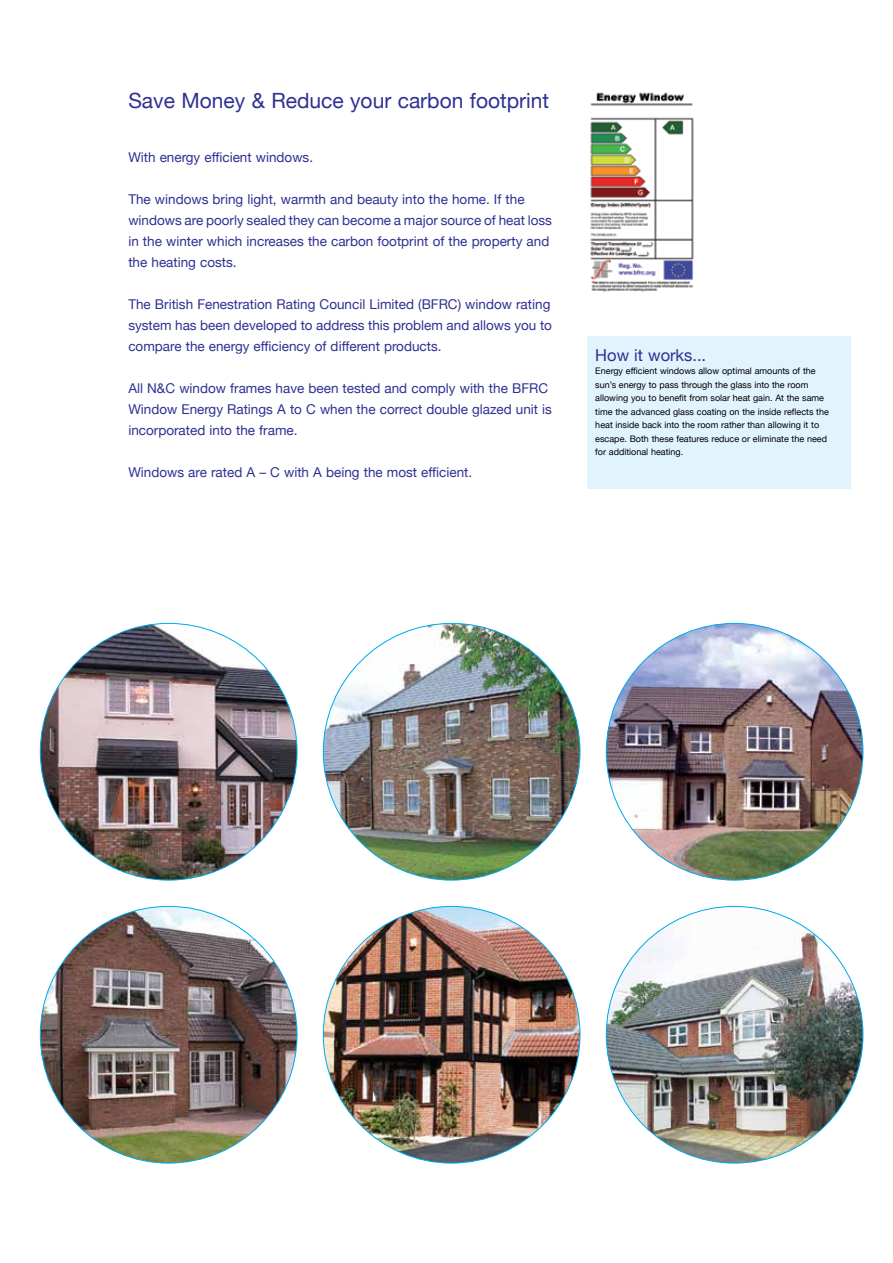
<style>
.page{position:relative;width:893px;height:1263px;background:#fff}
.page>*{position:absolute;margin:0;border:0;box-sizing:border-box;transform-origin:0 0}
.t1{font:21px "Helvetica Neue";color:#2e3092}
.t2{font:16.5px "Helvetica Neue";color:#2e3092}
.t3{font:13.5px/21px "Helvetica Neue";color:#2e3092}
.t4{font:9px/13.5px "Helvetica Neue";color:#000}
</style>
<div class="page">
<img style="left:590px;top:92px;width:104px;height:200px">
<div style="left:587px;top:336px;width:263px;height:152px;background:#e1f4fd"></div>
<img style="left:40px;top:623px;width:257px;height:257px;border-radius:128px">
<img style="left:323px;top:623px;width:257px;height:257px;border-radius:128px">
<img style="left:606px;top:623px;width:257px;height:257px;border-radius:128px">
<img style="left:40px;top:906px;width:257px;height:257px;border-radius:128px">
<img style="left:323px;top:906px;width:257px;height:257px;border-radius:128px">
<img style="left:606px;top:906px;width:257px;height:257px;border-radius:128px">
<h1 class="t1" style="left:128px;top:88px;width:422px">Save Money &amp; Reduce your carbon footprint</h1>
<p class="t3" style="left:128px;top:146px;width:186px">With energy efficient windows.</p>
<p class="t3" style="left:128px;top:188px;width:425px">The windows bring light, warmth and beauty into the home. If the windows are poorly sealed they can become a major source of heat loss in the winter which increases the carbon footprint of the property and the heating costs.</p>
<p class="t3" style="left:128px;top:293px;width:425px">The British Fenestration Rating Council Limited (BFRC) window rating system has been developed to address this problem and allows you to compare the energy efficiency of different products.</p>
<p class="t3" style="left:128px;top:377px;width:425px">All N&amp;C window frames have been tested and comply with the BFRC<br>Window Energy Ratings A to C when the correct double glazed unit is incorporated into the frame.</p>
<p class="t3" style="left:128px;top:461px;width:345px">Windows are rated A – C with A being the most efficient.</p>
<p class="t2" style="left:595px;top:345px;width:112px">How it works...</p>
<p class="t4" style="left:595px;top:364px;width:235px">Energy efficient windows allow optimal amounts of the sun’s energy to pass through the glass into the room allowing you to benefit from solar heat gain. At the same time the advanced glass coating on the inside reflects the heat inside back into the room rather than allowing it to escape. Both these features reduce or eliminate the need for additional heating.</p>
</div>
